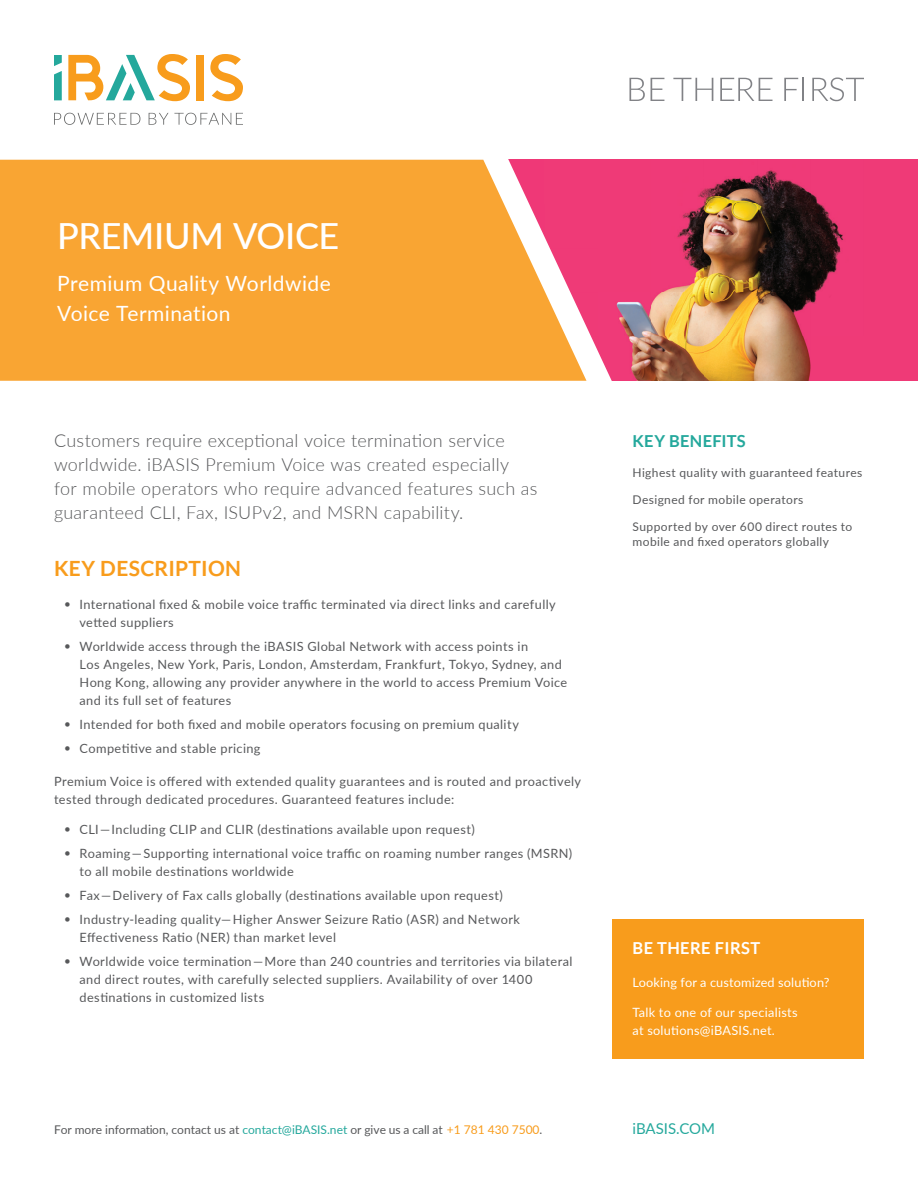
<style>
.page{position:relative;width:918px;height:1188px;background:#fff}
.page>*{position:absolute;margin:0;border:0;box-sizing:border-box;transform-origin:0 0}
.t1{font:500 36px "Lato";letter-spacing:-.005em;color:#fff}
.t2{font:21px/30px "Lato";letter-spacing:.02em;color:#fff}
.t3{font:700 21px "Lato";letter-spacing:.015em;color:#f89c1c}
.t4{font:300 18px/24px "Lato";letter-spacing:.015em;color:#57585a}
.t5{font:700 16.5px "Lato";letter-spacing:.025em;color:#fff}
.t6{font:700 16.5px "Lato";letter-spacing:.015em;color:#24a89c}
.t7{font:15px "Lato";color:#24a89c}
.t8{font:12.75px/18px "Lato";letter-spacing:.03em;color:#57585a}
.t9{font:12.75px/18px "Lato";letter-spacing:.015em;color:#fff}
.t10{font:12px/15px "Lato";letter-spacing:.03em;color:#57585a}
.t11{font:12px "Lato";color:#57585a}
.s1{font-weight:300;font-size:15px}
.s2{color:#24a89c}
.s3{color:#f89c1c}
</style>
<div class="page">
<img style="left:614px;top:160px;width:304px;height:88px">
<img style="left:614px;top:248px;width:304px;height:44px">
<img style="left:614px;top:292px;width:304px;height:45px">
<img style="left:614px;top:337px;width:304px;height:44px">
<svg style="left:0;top:159px;width:614px;height:222px;background:#f15b8b"></svg>
<svg style="left:0;top:160px;width:586px;height:221px;background:#f8a33e"></svg>
<svg style="left:629px;top:78px;width:16px;height:23px"></svg>
<svg style="left:651px;top:78px;width:13px;height:23px"></svg>
<svg style="left:673px;top:78px;width:40px;height:23px"></svg>
<svg style="left:720px;top:78px;width:52px;height:23px"></svg>
<svg style="left:784px;top:78px;width:20px;height:23px"></svg>
<svg style="left:812px;top:77px;width:52px;height:24px"></svg>
<svg style="left:54px;top:55px;width:8px;height:45px"></svg>
<svg style="left:68px;top:54px;width:122px;height:47px"></svg>
<div style="left:196px;top:55px;width:8px;height:45px;background:#f89c1c"></div>
<svg style="left:210px;top:54px;width:33px;height:47px"></svg>
<svg style="left:54px;top:113px;width:86px;height:12px"></svg>
<svg style="left:149px;top:113px;width:19px;height:12px"></svg>
<svg style="left:174px;top:113px;width:69px;height:12px"></svg>
<div style="left:612px;top:919px;width:252px;height:139px;background:#f89c1c"></div>
<h1 class="t1" style="left:57px;top:210px;width:284px">PREMIUM VOICE</h1>
<h2 class="t2" style="left:57px;top:267px;width:275px">Premium Quality Worldwide<br>Voice Termination</h2>
<h3 class="t4" style="left:54px;top:428px;width:485px">Customers require exceptional voice termination service worldwide. iBASIS Premium Voice was created especially<br>for mobile operators who require advanced features such as guaranteed CLI, Fax, ISUPv2, and MSRN capability.</h3>
<h2 class="t3" style="left:54px;top:556px;width:189px">KEY DESCRIPTION</h2>
<p class="t8" style="left:80px;top:595px;width:478px;text-indent:-16px"><span class="s1">•</span> International fixed &amp; mobile voice traffic terminated via direct links and carefully vetted suppliers</p>
<p class="t8" style="left:80px;top:637px;width:489px;text-indent:-16px"><span class="s1">•</span> Worldwide access through the iBASIS Global Network with access points in<br>Los Angeles, New York, Paris, London, Amsterdam, Frankfurt, Tokyo, Sydney, and Hong Kong, allowing any provider anywhere in the world to access Premium Voice and its full set of features</p>
<p class="t8" style="left:63px;top:715px;width:457px"><span class="s1">•</span> Intended for both fixed and mobile operators focusing on premium quality</p>
<p class="t8" style="left:63px;top:739px;width:199px"><span class="s1">•</span> Competitive and stable pricing</p>
<p class="t8" style="left:54px;top:772px;width:529px">Premium Voice is offered with extended quality guarantees and is routed and proactively tested through dedicated procedures. Guaranteed features include:</p>
<p class="t8" style="left:63px;top:820px;width:413px"><span class="s1">•</span> CLI — Including CLIP and CLIR (destinations available upon request)</p>
<p class="t8" style="left:80px;top:844px;width:494px;text-indent:-16px"><span class="s1">•</span> Roaming — Supporting international voice traffic on roaming number ranges (MSRN) to all mobile destinations worldwide</p>
<p class="t8" style="left:63px;top:886px;width:441px"><span class="s1">•</span> Fax — Delivery of Fax calls globally (destinations available upon request)</p>
<p class="t8" style="left:80px;top:910px;width:442px;text-indent:-16px"><span class="s1">•</span> Industry-leading quality— Higher Answer Seizure Ratio (ASR) and Network<br>Effectiveness Ratio (NER) than market level</p>
<p class="t8" style="left:80px;top:952px;width:495px;text-indent:-16px"><span class="s1">•</span> Worldwide voice termination — More than 240 countries and territories via bilateral and direct routes, with carefully selected suppliers. Availability of over 1400 destinations in customized lists</p>
<p class="t11" style="left:54px;top:1121px;width:490px">For more information, contact us at <span class="s2">contact@iBASIS.net</span> or give us a call at <span class="s3">+1 781 430 7500</span>.</p>
<p class="t6" style="left:633px;top:432px;width:115px">KEY BENEFITS</p>
<p class="t10" style="left:633px;top:465px;width:231px">Highest quality with guaranteed features</p>
<p class="t10" style="left:633px;top:492px;width:173px">Designed for mobile operators</p>
<p class="t10" style="left:633px;top:519px;width:221px">Supported by over 600 direct routes to mobile and fixed operators globally</p>
<p class="t5" style="left:633px;top:938px;width:129px">BE THERE FIRST</p>
<p class="t9" style="left:633px;top:973px;width:199px">Looking for a customized solution?</p>
<p class="t9" style="left:633px;top:1003px;width:167px">Talk to one of our specialists at solutions@iBASIS.net.</p>
<p class="t7" style="left:633px;top:1118px;width:84px">iBASIS.COM</p>
</div>
